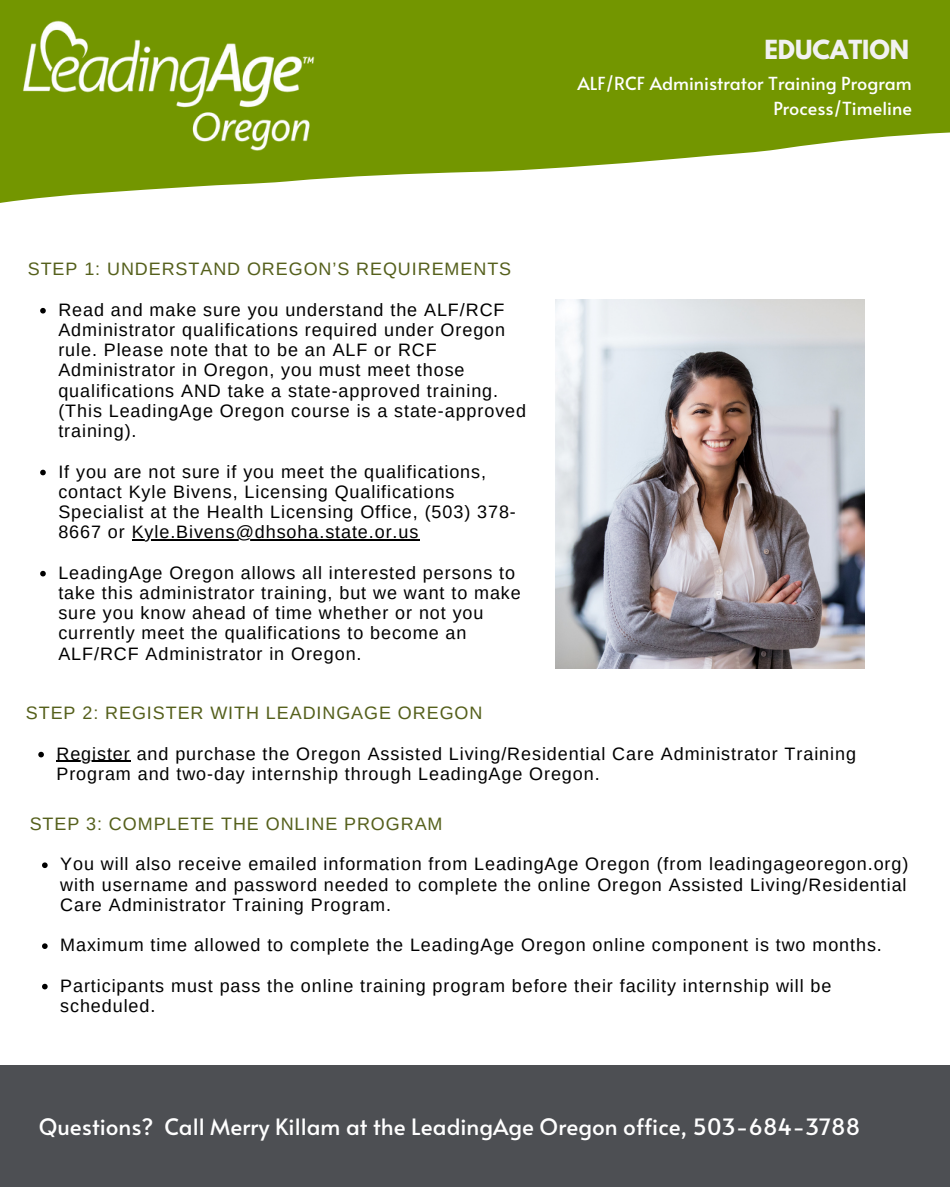
<style>
.page{position:relative;width:950px;height:1188px;background:#fff}
.page>*{position:absolute;margin:0;border:0;box-sizing:border-box;transform-origin:0 0}
.t1{font:700 23.4px "League Spartan";color:#f1f1f1}
.t2{font:22.5px "Alata";color:#fff}
.t3{font:18px/20.2px "Arimo";letter-spacing:.05em;color:#000}
.t4{font:18px "Arimo";letter-spacing:.05em;color:#55601c}
.t5{font:18px/24.8px "Alata";color:#fff;text-align:right}
</style>
<div class="page">
<svg style="left:0;top:0;width:950px;height:203px;fill:#739600"></svg>
<img style="left:19px;top:0;width:299px;height:198px">
<div style="left:0;top:1065px;width:949px;height:122px;background:#4d4f53"></div>
<img style="left:555px;top:300px;width:309px;height:368px">
<svg style="left:40px;top:308px;width:6px;height:6px"></svg>
<svg style="left:40px;top:470px;width:6px;height:5px"></svg>
<hr style="left:132px;top:539px;width:287px;height:2px;background:#000">
<svg style="left:40px;top:571px;width:6px;height:5px"></svg>
<svg style="left:38px;top:752px;width:6px;height:5px"></svg>
<hr style="left:56px;top:761px;width:75px;height:1px;background:#000">
<svg style="left:42px;top:862px;width:6px;height:6px"></svg>
<svg style="left:42px;top:943px;width:6px;height:6px"></svg>
<svg style="left:42px;top:984px;width:6px;height:5px"></svg>
<p class="t1" style="left:764px;top:38px;width:146px">EDUCATION</p>
<p class="t5" style="left:577px;top:71px;width:336px">ALF/RCF Administrator Training Program<br>Process/Timeline</p>
<p class="t4" style="left:28px;top:259px;width:485px">STEP 1: UNDERSTAND OREGON’S REQUIREMENTS</p>
<p class="t3" style="left:58px;top:299px;width:469px">Read and make sure you understand the ALF/RCF Administrator qualifications required under Oregon rule. Please note that to be an ALF or RCF Administrator in Oregon, you must meet those qualifications AND take a state-approved training. (This LeadingAge Oregon course is a state-approved training).</p>
<p class="t3" style="left:58px;top:461px;width:459px">If you are not sure if you meet the qualifications, contact Kyle Bivens, Licensing Qualifications Specialist at the Health Licensing Office, (503) 378- 8667 or Kyle.Bivens@dhsoha.state.or.us</p>
<p class="t3" style="left:58px;top:562px;width:464px">LeadingAge Oregon allows all interested persons to take this administrator training, but we want to make sure you know ahead of time whether or not you currently meet the qualifications to become an ALF/RCF Administrator in Oregon.</p>
<p class="t4" style="left:26px;top:703px;width:458px">STEP 2: REGISTER WITH LEADINGAGE OREGON</p>
<p class="t3" style="left:56px;top:743px;width:801px">Register and purchase the Oregon Assisted Living/Residential Care Administrator Training<br>Program and two-day internship through LeadingAge Oregon.</p>
<p class="t4" style="left:30px;top:814px;width:414px">STEP 3: COMPLETE THE ONLINE PROGRAM</p>
<p class="t3" style="left:60px;top:854px;width:849px;text-align:justify">You will also receive emailed information from LeadingAge Oregon (from leadingageoregon.org) with username and password needed to complete the online Oregon Assisted Living/Residential Care Administrator Training Program.</p>
<p class="t3" style="left:60px;top:935px;width:823px">Maximum time allowed to complete the LeadingAge Oregon online component is two months.</p>
<p class="t3" style="left:60px;top:975px;width:773px">Participants must pass the online training program before their facility internship will be scheduled.</p>
<p class="t2" style="left:39px;top:1110px;width:823px">Questions? Call Merry Killam at the LeadingAge Oregon office, 503-684-3788</p>
</div>
